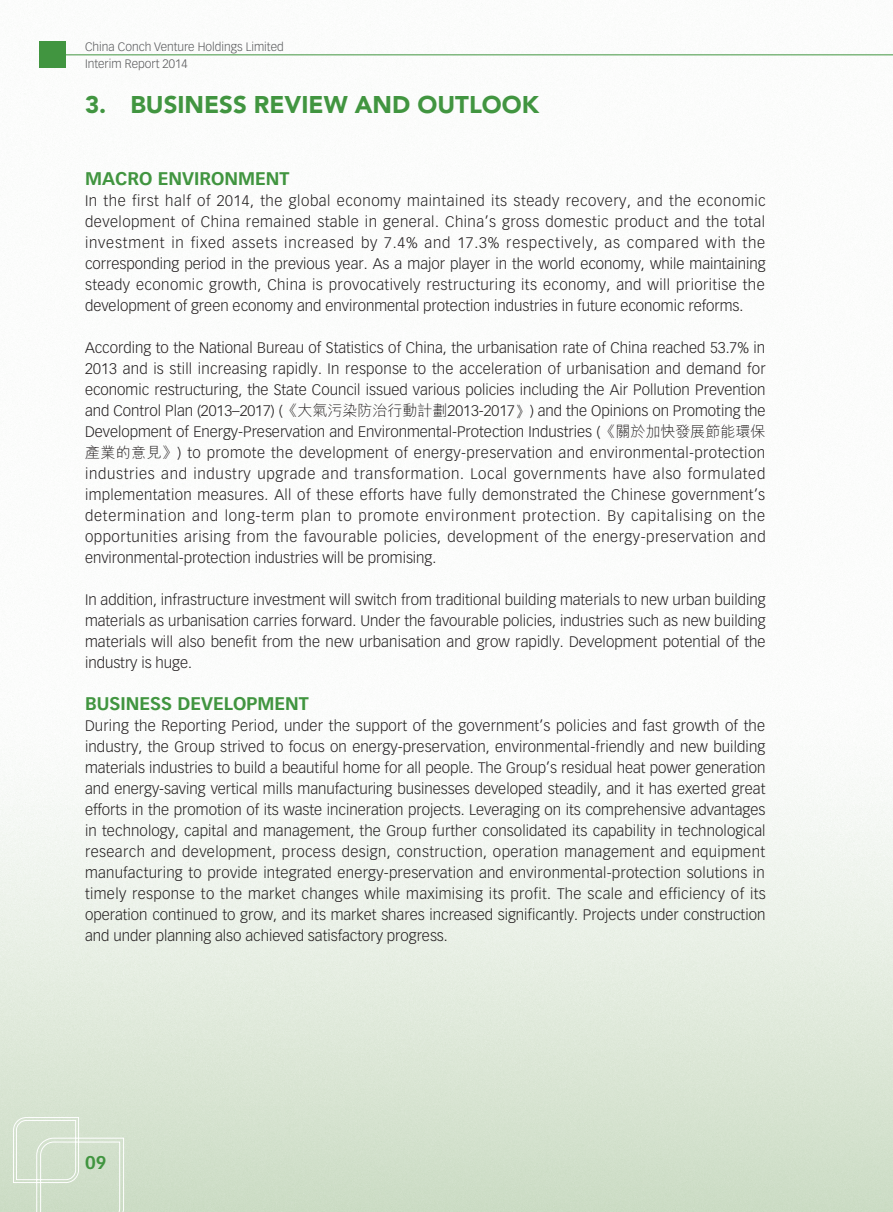
<style>
.page{position:relative;width:893px;height:1212px;background:#fff}
.page>*{position:absolute;margin:0;border:0;box-sizing:border-box;transform-origin:0 0}
.t1{font:900 24px "Avenir LT Std";color:#419540}
.t2{font:700 18px "Vectora LT Std";color:#419540}
.t3{font:300 15px/21px "Vectora LT Std";letter-spacing:.01em;color:#231f20;text-align:justify}
.t4{font:300 15px/21px "Vectora LT Std";letter-spacing:.035em;color:#231f20;text-align:right}
.t5{font:300 15px "Vectora LT Std";letter-spacing:.055em;color:#231f20}
.t6{font:300 12px/16.5px "Vectora LT Std";color:#57585a}
.s1{font-family:"M Hei HK"}
.s2{font-family:"P Ming Li U";font-weight:400}
</style>
<div class="page">
<img style="left:0;top:41px;width:893px;height:1171px">
<svg style="left:13px;top:1117px;width:111px;height:95px"></svg>
<hr style="left:57px;top:54px;width:836px;height:1px;background:#419540">
<div style="left:39px;top:42px;width:26px;height:26px;background:#419540"></div>
<p class="t6" style="left:85px;top:39px;width:200px">China Conch Venture Holdings Limited<br>Interim Report 2014</p>
<h1 class="t1" style="left:85px;top:91px;width:23px">3.</h1>
<h1 class="t1" style="left:130px;top:91px;width:410px">BUSINESS REVIEW AND OUTLOOK</h1>
<p class="t2" style="left:85px;top:168px;width:206px">MACRO ENVIRONMENT</p>
<p class="t4" style="left:85px;top:190px;width:682px">In the first half of 2014, the global economy maintained its steady recovery, and the economic development of China remained stable in general. China s’ gross domestic product and the total the</p>
<p class="t3" style="left:191px;top:232px;width:36px">fixed</p>
<p class="t3" style="left:85px;top:232px;width:682px;text-align:left">investment<br>corresponding period in the previous year. As a major player in the world economy, while maintaining steady economic growth, China is provocatively restructuring its economy, and will prioritise the development of green economy and environmental protection industries in future economic reforms.</p>
<p class="t3" style="left:85px;top:337px;width:682px">According to the National Bureau of Statistics of China, the urbanisation rate of China reached 53.7% in 2013 and is still increasing rapidly. In response to the acceleration of urbanisation and demand for economic restructuring, the State Council issued various policies including the Air Pollution Prevention and Control Plan (2013–2017) (<span class="s1">《大氣污染防治行動計劃</span>2013-2017<span class="s2">》</span>) and the Opinions on Promoting the Development of Energy-Preservation and Environmental-Protection Industries (<span class="s1">《關於加快發展節能環保產業的意見》</span>) to promote the development of energy-preservation and environmental-protection industries and industry upgrade and transformation. Local governments have also formulated implementation measures. All of these efforts have fully demonstrated the Chinese government s’ determination and long-term plan to promote environment protection. By capitalising on the opportunities arising from the favourable policies, development of the energy-preservation and environmental-protection industries will be promising.</p>
<p class="t3" style="left:85px;top:589px;width:682px">In addition, infrastructure investment will switch from traditional building materials to new urban building materials as urbanisation carries forward. Under the favourable policies, industries such as new building materials will also benefit from the new urbanisation and grow rapidly. Development potential of the industry is huge.</p>
<p class="t2" style="left:85px;top:693px;width:225px">BUSINESS DEVELOPMENT</p>
<p class="t3" style="left:85px;top:715px;width:682px">During the Reporting Period, under the support of the government s’ policies and fast growth of the industry, the Group strived to focus on energy-preservation, environmental-friendly and new building materials industries to build a beautiful home for all people. The Group s’ residual heat power generation and energy-saving vertical mills manufacturing businesses developed steadily, and it has exerted great efforts in the promotion of its waste incineration projects. Leveraging on its comprehensive advantages in technology, capital and management, the Group further consolidated its capability in technological research and development, process design, construction, operation management and equipment manufacturing to provide integrated energy-preservation and environmental-protection solutions in timely response to the market changes while maximising its profit. The scale and efficiency of its operation continued to grow, and its market shares increased significantly. Projects under construction and under planning also achieved satisfactory progress.</p>
<p class="t3" style="left:171px;top:232px;width:14px">in</p>
<p class="t5" style="left:284px;top:234px;width:71px">increased</p>
<p class="t3" style="left:361px;top:232px;width:18px">by</p>
<p class="t3" style="left:424px;top:232px;width:28px">and</p>
<p class="t5" style="left:506px;top:234px;width:93px">respectively,</p>
<p class="t5" style="left:627px;top:234px;width:73px">compared</p>
<p class="t3" style="left:706px;top:232px;width:32px">with</p>
<p class="t3" style="left:384px;top:232px;width:35px">7.4%</p>
<p class="t3" style="left:457px;top:232px;width:44px">17.3%</p>
<p class="t3" style="left:232px;top:232px;width:47px">assets</p>
<p class="t3" style="left:604px;top:232px;width:17px">as</p>
<p class="t2" style="left:85px;top:1151px;width:23px">09</p>
</div>
